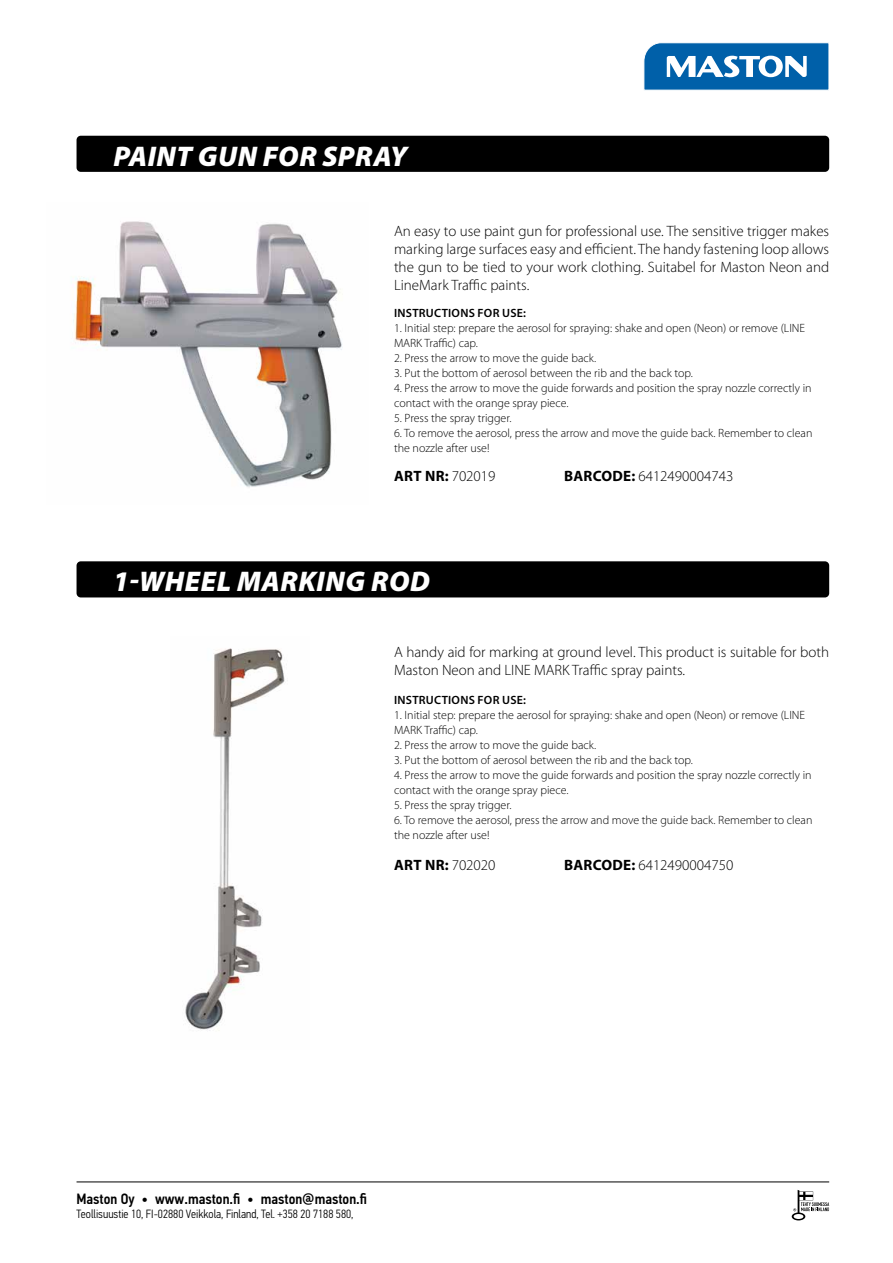
<style>
.page{position:relative;width:893px;height:1263px;background:#fff}
.page>*{position:absolute;margin:0;border:0;box-sizing:border-box;transform-origin:0 0}
.t1{font:italic 900 28.5px "Myriad Pro";letter-spacing:.02em;color:#fff}
.t2{font:300 15px/18px "Myriad Pro";color:#000;text-align:justify}
.t3{font:500 15px "PF Din Text Cond Pro";color:#000}
.t4{font:700 15px "Myriad Pro";letter-spacing:.02em;color:#000}
.t5{font:300 12px/15px "Myriad Pro";color:#000}
.t6{font:300 12px "PF Din Text Cond Pro";color:#000}
.t7{font:600 12px "Myriad Pro";letter-spacing:.02em;color:#000}
.s1{font-weight:300}
.s2{font-weight:700}
</style>
<div class="page">
<hr style="left:77px;top:1181px;width:752px;height:1px;background:#000">
<svg style="left:644px;top:42px;width:185px;height:49px"></svg>
<svg style="left:792px;top:1190px;width:37px;height:30px"></svg>
<img style="left:73px;top:221px;width:269px;height:267px">
<div style="left:77px;top:136px;width:752px;height:36px;background:#000;border-radius:4px"></div>
<div style="left:77px;top:561px;width:752px;height:36px;background:#000;border-radius:4px"></div>
<img style="left:185px;top:648px;width:100px;height:383px">
<p class="t1" style="left:113px;top:137px;width:295px">PAINT GUN FOR SPRAY</p>
<p class="t2" style="left:394px;top:222px;width:437px">An easy to use paint gun for professional use. The sensitive trigger makes marking large surfaces easy and efficient. The handy fastening loop allows the gun to be tied to your work clothing. Suitabel for Maston Neon and LineMark Traffic paints.</p>
<p class="t7" style="left:394px;top:305px;width:133px">INSTRUCTIONS FOR USE:</p>
<p class="t5" style="left:394px;top:320px;width:413px">1. Initial step: prepare the aerosol for spraying: shake and open (Neon) or remove (LINE<br>MARK Traffic) cap.</p>
<p class="t5" style="left:394px;top:350px;width:204px">2. Press the arrow to move the guide back.</p>
<p class="t5" style="left:394px;top:365px;width:300px">3. Put the bottom of aerosol between the rib and the back top.</p>
<p class="t5" style="left:394px;top:380px;width:419px">4. Press the arrow to move the guide forwards and position the spray nozzle correctly in contact with the orange spray piece.</p>
<p class="t5" style="left:394px;top:410px;width:119px">5. Press the spray trigger.</p>
<p class="t5" style="left:394px;top:425px;width:420px">6. To remove the aerosol, press the arrow and move the guide back. Remember to clean the nozzle after use!</p>
<p class="t4" style="left:394px;top:466px;width:103px">ART NR: <span class="s1">702019</span></p>
<p class="t2" style="left:564px;top:467px;width:171px"><span class="s2">BARCODE:</span> 6412490004743</p>
<p class="t1" style="left:113px;top:563px;width:318px">1-WHEEL MARKING ROD</p>
<p class="t2" style="left:394px;top:642px;width:437px">A handy aid for marking at ground level. This product is suitable for both<br>Maston Neon and LINE MARK Traffic spray paints.</p>
<p class="t7" style="left:394px;top:692px;width:133px">INSTRUCTIONS FOR USE:</p>
<p class="t5" style="left:394px;top:707px;width:413px">1. Initial step: prepare the aerosol for spraying: shake and open (Neon) or remove (LINE<br>MARK Traffic) cap.</p>
<p class="t5" style="left:394px;top:737px;width:204px">2. Press the arrow to move the guide back.</p>
<p class="t5" style="left:394px;top:752px;width:300px">3. Put the bottom of aerosol between the rib and the back top.</p>
<p class="t5" style="left:394px;top:767px;width:419px">4. Press the arrow to move the guide forwards and position the spray nozzle correctly in contact with the orange spray piece.</p>
<p class="t5" style="left:394px;top:797px;width:119px">5. Press the spray trigger.</p>
<p class="t5" style="left:394px;top:812px;width:420px">6. To remove the aerosol, press the arrow and move the guide back. Remember to clean the nozzle after use!</p>
<p class="t4" style="left:394px;top:855px;width:103px">ART NR: <span class="s1">702020</span></p>
<p class="t2" style="left:564px;top:855px;width:171px"><span class="s2">BARCODE:</span> 6412490004750</p>
<p class="t3" style="left:77px;top:1190px;width:292px">Maston Oy • www.maston.fi • maston@maston.fi</p>
<p class="t6" style="left:77px;top:1207px;width:278px">Teollisuustie 10, FI-02880 Veikkola, Finland, Tel. +358 20 7188 580,</p>
</div>
